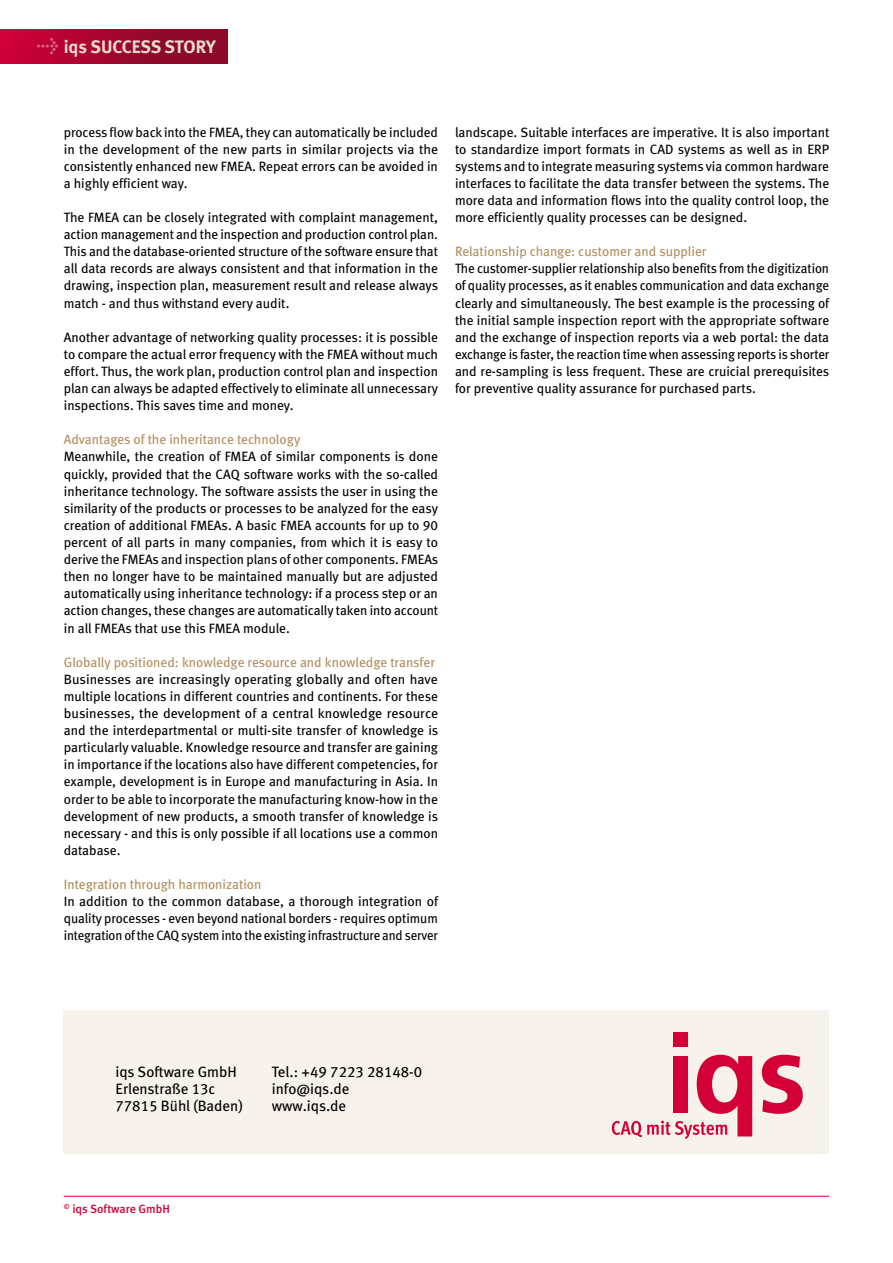
<style>
.page{position:relative;width:893px;height:1263px;background:#fff}
.page>*{position:absolute;margin:0;border:0;box-sizing:border-box;transform-origin:0 0}
.t1{font:18px "Meta Bold LF";letter-spacing:-.01em;color:#e8dbc9}
.t2{font:15px/17.1px "Meta Book LF";color:#000}
.t3{font:13.5px/17.1px "Meta Book LF";color:#000;text-align:justify}
.t4{font:13.5px "Meta Book LF";color:#b28e5e}
.t5{font:500 12px "Meta";color:#d20037}
.s1{font-family:"Meta Bold Expert";color:#fff}
</style>
<div class="page">
<hr style="left:64px;top:1196px;width:765px;height:1px;background:#d20037">
<div style="left:0;top:30px;width:227px;height:34px;background:linear-gradient(to right,#cc0038,#7e0b29)"></div>
<div style="left:64px;top:1011px;width:765px;height:143px;background:#f7f3ec"></div>
<div style="left:673px;top:1032px;width:14px;height:14px;background:#d20037"></div>
<svg style="left:612px;top:1055px;width:140px;height:84px"></svg>
<svg style="left:762px;top:1055px;width:41px;height:59px"></svg>
<h1 class="t1" style="left:37px;top:36px;width:181px"><span class="s1">l</span> iqs SUCCESS STORY</h1>
<p class="t3" style="left:64px;top:123px;width:376px">process flow back into the FMEA, they can automatically be included in the development of the new parts in similar projects via the consistently enhanced new FMEA. Repeat errors can be avoided in a highly efficient way.</p>
<p class="t3" style="left:64px;top:209px;width:376px">The FMEA can be closely integrated with complaint management, action management and the inspection and production control plan.<br>This and the database-oriented structure of the software ensure that all data records are always consistent and that information in the drawing, inspection plan, measurement result and release always match - and thus withstand every audit.</p>
<p class="t3" style="left:64px;top:328px;width:376px">Another advantage of networking quality processes: it is possible to compare the actual error frequency with the FMEA without much effort. Thus, the work plan, production control plan and inspection plan can always be adapted effectively to eliminate all unnecessary inspections. This saves time and money.</p>
<p class="t4" style="left:64px;top:432px;width:238px">Advantages of the inheritance technology</p>
<p class="t3" style="left:64px;top:448px;width:376px">Meanwhile, the creation of FMEA of similar components is done quickly, provided that the CAQ software works with the so-called inheritance technology. The software assists the user in using the similarity of the products or processes to be analyzed for the easy creation of additional FMEAs. A basic FMEA accounts for up to 90 percent of all parts in many companies, from which it is easy to derive the FMEAs and inspection plans of other components. FMEAs then no longer have to be maintained manually but are adjusted automatically using inheritance technology: if a process step or an action changes, these changes are automatically taken into account in all FMEAs that use this FMEA module.</p>
<p class="t4" style="left:64px;top:654px;width:373px">Globally positioned: knowledge resource and knowledge transfer</p>
<p class="t3" style="left:64px;top:670px;width:376px">Businesses are increasingly operating globally and often have multiple locations in different countries and continents. For these businesses, the development of a central knowledge resource and the interdepartmental or multi-site transfer of knowledge is particularly valuable. Knowledge resource and transfer are gaining in importance if the locations also have different competencies, for example, development is in Europe and manufacturing in Asia. In order to be able to incorporate the manufacturing know-how in the development of new products, a smooth transfer of knowledge is necessary - and this is only possible if all locations use a common database.</p>
<p class="t4" style="left:64px;top:876px;width:199px">Integration through harmonization</p>
<p class="t3" style="left:64px;top:893px;width:376px">In addition to the common database, a thorough integration of quality processes - even beyond national borders - requires optimum integration of the CAQ system into the existing infrastructure and server</p>
<p class="t3" style="left:455px;top:123px;width:376px">landscape. Suitable interfaces are imperative. It is also important to standardize import formats in CAD systems as well as in ERP systems and to integrate measuring systems via common hardware interfaces to facilitate the data transfer between the systems. The more data and information flows into the quality control loop, the more efficiently quality processes can be designed.</p>
<p class="t4" style="left:455px;top:244px;width:253px">Relationship change: customer and supplier</p>
<p class="t3" style="left:455px;top:260px;width:376px">The customer-supplier relationship also benefits from the digitization of quality processes, as it enables communication and data exchange clearly and simultaneously. The best example is the processing of the initial sample inspection report with the appropriate software and the exchange of inspection reports via a web portal: the data exchange is faster, the reaction time when assessing reports is shorter and re-sampling is less frequent. These are cruicial prerequisites for preventive quality assurance for purchased parts.</p>
<p class="t2" style="left:116px;top:1063px;width:129px">iqs Software GmbH<br>Erlenstraße 13c<br>77815 Bühl (Baden)</p>
<p class="t2" style="left:272px;top:1063px;width:152px">Tel.: +49 7223 28148-0 info@iqs.de www.iqs.de</p>
<p class="t5" style="left:64px;top:1202px;width:108px"><sup>©</sup> iqs Software GmbH</p>
</div>
